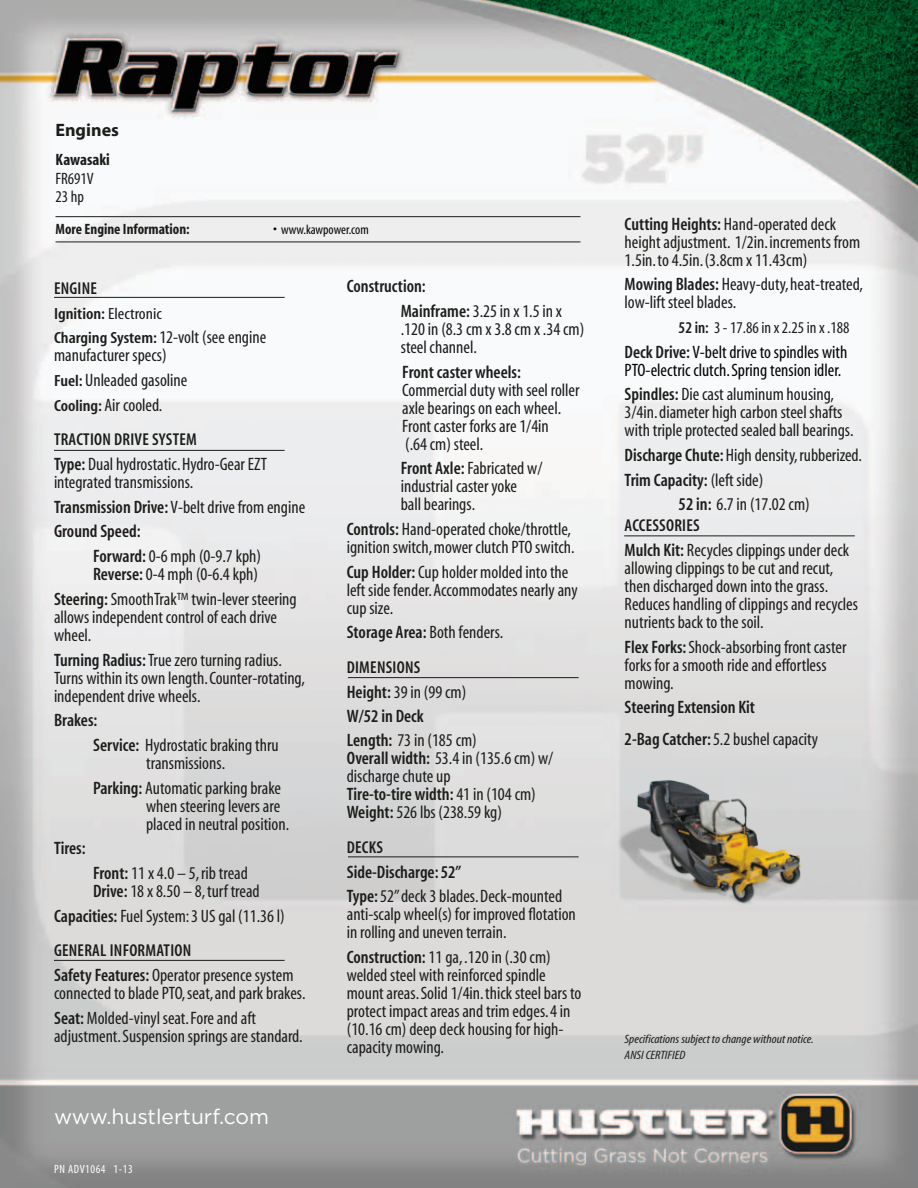
<style>
.page{position:relative;width:918px;height:1188px;background:#fff}
.page>*{position:absolute;margin:0;border:0;box-sizing:border-box;transform-origin:0 0}
.t1{font:21px "Gotham";color:#fff}
.t2{font:condensed 18px/18px "Myriad";color:#1c1c1a}
.t3{font:600 condensed 18px/24.3px "Myriad";color:#1c1c1a}
.t4{font:condensed 18px/18px "Myriad";color:#040303}
.t5{font:700 18px "Myriad Pro";color:#1c1c1a}
.t6{font:600 condensed 17.25px "Myriad";letter-spacing:.015em;color:#1c1c1a}
.t7{font:condensed 16.5px/18px "Myriad";color:#1c1c1a}
.t8{font:700 condensed 16.5px "Myriad";color:#1c1c1a}
.t9{font:condensed 16.2px "Myriad";color:#1c1c1a;scale:1.11 1}
.t10{font:700 condensed 15px "Myriad";color:#1c1c1a}
.t11{font:condensed 13.5px "Myriad";color:#030303}
.t12{font:italic condensed 12.15px/15.8px "Myriad";color:#1c1c1a;scale:1.11 1}
.t13{font:condensed 12px "Myriad";letter-spacing:.05em;color:#fff}
.s1{font-size:15px}
.s2{font-weight:600}
.s3{font-weight:600;font-size:16.2px}
.s4{font-weight:400}
.s5{font-weight:600;color:#1c1c1a}
</style>
<div class="page">
<img style="left:0;top:0;width:918px;height:1188px">
<hr style="left:54px;top:297px;width:231px;height:1px;background:#1c1c1a">
<hr style="left:54px;top:450px;width:231px;height:1px;background:#1c1c1a">
<hr style="left:54px;top:960px;width:231px;height:1px;background:#1c1c1a">
<hr style="left:348px;top:677px;width:231px;height:1px;background:#1c1c1a">
<hr style="left:348px;top:856px;width:231px;height:1px;background:#1c1c1a">
<hr style="left:624px;top:536px;width:231px;height:1px;background:#1c1c1a">
<hr style="left:56px;top:242px;width:524px;height:1px;background:#1c1c1a">
<hr style="left:56px;top:216px;width:524px;height:1px;background:#1c1c1a">
<img style="left:614px;top:770px;width:210px;height:138px">
<p class="t5" style="left:56px;top:119px;width:65px">Engines</p>
<p class="t8" style="left:56px;top:151px;width:56px">Kawasaki</p>
<p class="t7" style="left:56px;top:170px;width:40px">FR691V<br>23 hp</p>
<p class="t10" style="left:56px;top:221px;width:136px">More Engine Information:</p>
<p class="t11" style="left:273px;top:223px;width:97px"><span class="s1">•</span> www.kawpower.com</p>
<p class="t6" style="left:54px;top:280px;width:45px">ENGINE</p>
<p class="t9" style="left:54px;top:305px;width:99px"><span class="s2">Ignition:</span> Electronic</p>
<p class="t2" style="left:54px;top:329px;width:214px"><span class="s3">Charging System:</span>12-volt (see engine manufacturer specs)</p>
<p class="t2" style="left:54px;top:369px;width:135px;line-height:24.8px"><span class="s3">Fuel:</span> Unleaded gasoline<br><span class="s3">Cooling:</span> Air cooled.</p>
<p class="t6" style="left:54px;top:431px;width:144px">TRACTION DRIVE SYSTEM</p>
<p class="t2" style="left:54px;top:456px;width:215px"><span class="s2">Type:</span> Dual hydrostatic. Hydro-Gear EZT integrated transmissions.</p>
<p class="t2" style="left:54px;top:499px;width:253px"><span class="s2">Transmission Drive:</span> V-belt drive from engine</p>
<p class="t3" style="left:54px;top:520px;width:88px">Ground Speed:</p>
<p class="t2" style="left:93px;top:548px;width:170px"><span class="s2">Forward:</span> 0-6 mph (0-9.7 kph)</p>
<p class="t2" style="left:54px;top:563px;width:244px;line-height:24.8px;text-align:center"><span class="s2">Reverse:</span> 0-4 mph (0-6.4 kph)<br><span class="s2">Steering:</span> SmoothTrak™ twin-lever steering</p>
<p class="t2" style="left:54px;top:609px;width:225px">allows independent control of each drive wheel.</p>
<p class="t2" style="left:54px;top:651px;width:252px"><span class="s2">Turning Radius:</span> True zero turning radius.<br>Turns within its own length. Counter-rotating, independent drive wheels.</p>
<p class="t2" style="left:93px;top:709px;width:187px;line-height:24.8px;text-indent:-39px"><span class="s2">Brakes:<br>Service:</span> Hydrostatic braking thru</p>
<p class="t2" style="left:93px;top:751px;width:190px;line-height:24.8px;text-align:center">transmissions.<br><span class="s2">Parking:</span> Automatic parking brake</p>
<p class="t2" style="left:146px;top:797px;width:145px">when steering levers are placed in neutral position.</p>
<p class="t3" style="left:54px;top:837px;width:33px">Tires:</p>
<p class="t2" style="left:93px;top:865px;width:168px"><span class="s2">Front:</span> 11 x 4.0 – 5, rib tread<br><span class="s2">Drive:</span> 18 x 8.50 – 8, turf tread</p>
<p class="t2" style="left:54px;top:908px;width:232px"><span class="s2">Capacities:</span> Fuel System: 3 US gal (11.36 l)</p>
<p class="t6" style="left:54px;top:942px;width:139px">GENERAL INFORMATION</p>
<p class="t2" style="left:54px;top:967px;width:253px"><span class="s2">Safety Features:</span> Operator presence system connected to blade PTO, seat, and park brakes.</p>
<p class="t2" style="left:54px;top:1009px;width:250px"><span class="s2">Seat:</span> Molded-vinyl seat. Fore and aft adjustment. Suspension springs are standard.</p>
<p class="t1" style="left:54px;top:1103px;width:217px">www.hustlerturf.com</p>
<p class="t13" style="left:54px;top:1163px;width:80px">PN ADV1064 1-13</p>
<p class="t3" style="left:401px;top:275px;width:163px;line-height:24.8px;text-indent:-54px">Construction:<br>Mainframe: <span class="s4">3.25 in x 1.5 in x</span></p>
<p class="t2" style="left:401px;top:321px;width:185px">.120 in (8.3 cm x 3.8 cm x .34 cm) steel channel.</p>
<p class="t3" style="left:402px;top:360px;width:120px">Front caster wheels:</p>
<p class="t2" style="left:402px;top:382px;width:179px">Commercial duty with seel roller axle bearings on each wheel.<br>Front caster forks are 1/4in<br>(.64 cm) steel.</p>
<p class="t2" style="left:401px;top:460px;width:143px"><span class="s2">Front Axle:</span> Fabricated w/ industrial caster yoke<br>ball bearings.</p>
<p class="t2" style="left:347px;top:521px;width:229px"><span class="s2">Controls:</span> Hand-operated choke/throttle, ignition switch, mower clutch PTO switch.</p>
<p class="t2" style="left:347px;top:564px;width:232px"><span class="s2">Cup Holder:</span> Cup holder molded into the left side fender. Accommodates nearly any cup size.</p>
<p class="t3" style="left:347px;top:621px;width:158px">Storage Area: <span class="s4">Both fenders.</span></p>
<p class="t6" style="left:347px;top:659px;width:75px">DIMENSIONS</p>
<p class="t3" style="left:347px;top:680px;width:132px">Height: <span class="s4">39 in (99 cm)<br></span>W/52 in Deck<br>Length: <span class="s4">73 in (185 cm)</span></p>
<p class="t2" style="left:347px;top:750px;width:208px"><span class="s2">Overall width:</span> 53.4 in (135.6 cm) w/ discharge chute up<br><span class="s2">Tire-to-tire width:</span> 41 in (104 cm)<br><span class="s2">Weight:</span> 526 lbs (238.59 kg)</p>
<p class="t6" style="left:347px;top:839px;width:38px">DECKS</p>
<p class="t2" style="left:347px;top:860px;width:217px;line-height:24.8px"><span class="s2">Side-Discharge: 52”<br>Type:</span> 52” deck 3 blades. Deck-mounted</p>
<p class="t2" style="left:347px;top:906px;width:231px">anti-scalp wheel(s) for improved flotation in rolling and uneven terrain.</p>
<p class="t2" style="left:347px;top:949px;width:236px"><span class="s2">Construction:</span> 11 ga, .120 in (.30 cm) welded steel with reinforced spindle mount areas. Solid 1/4in. thick steel bars to protect impact areas and trim edges. 4 in (10.16 cm) deep deck housing for high&shy;capacity mowing.</p>
<p class="t2" style="left:625px;top:215px;width:237px"><span class="s2">Cutting Heights:</span> Hand-operated deck height adjustment. 1/2in. increments from<br>1.5in. to 4.5in. (3.8cm x 11.43cm)</p>
<p class="t2" style="left:625px;top:276px;width:240px"><span class="s2">Mowing Blades:</span> Heavy-duty, heat-treated, low-lift steel blades.</p>
<p class="t7" style="left:679px;top:319px;width:172px"><span class="s2">52 in:</span> 3 - 17.86 in x 2.25 in x .188</p>
<p class="t4" style="left:625px;top:343px;width:224px"><span class="s5">Deck Drive:</span> V-belt drive to spindles with<br>PTO-electric clutch. Spring tension idler.</p>
<p class="t2" style="left:625px;top:386px;width:230px"><span class="s2">Spindles:</span> Die cast aluminum housing,<br>3/4in. diameter high carbon steel shafts with triple protected sealed ball bearings.</p>
<p class="t2" style="left:625px;top:447px;width:239px"><span class="s2">Discharge Chute:</span> High density, rubberized.</p>
<p class="t3" style="left:625px;top:468px;width:140px">Trim Capacity: <span class="s4">(left side)</span></p>
<p class="t2" style="left:679px;top:496px;width:133px"><span class="s2">52 in:</span> 6.7 in (17.02 cm)</p>
<p class="t6" style="left:625px;top:517px;width:77px">ACCESSORIES</p>
<p class="t2" style="left:625px;top:542px;width:235px"><span class="s2">Mulch Kit:</span> Recycles clippings under deck allowing clippings to be cut and recut, then discharged down into the grass.<br>Reduces handling of clippings and recycles nutrients back to the soil.</p>
<p class="t2" style="left:625px;top:639px;width:223px"><span class="s2">Flex Forks:</span> Shock-absorbing front caster forks for a smooth ride and effortless mowing.</p>
<p class="t3" style="left:625px;top:692px;width:195px;line-height:31.5px">Steering Extension Kit<br>2-Bag Catcher: <span class="s4">5.2 bushel capacity</span></p>
<p class="t12" style="left:625px;top:1032px;width:172px">Specifications subject to change without notice.<br>ANSI CERTIFIED</p>
</div>
